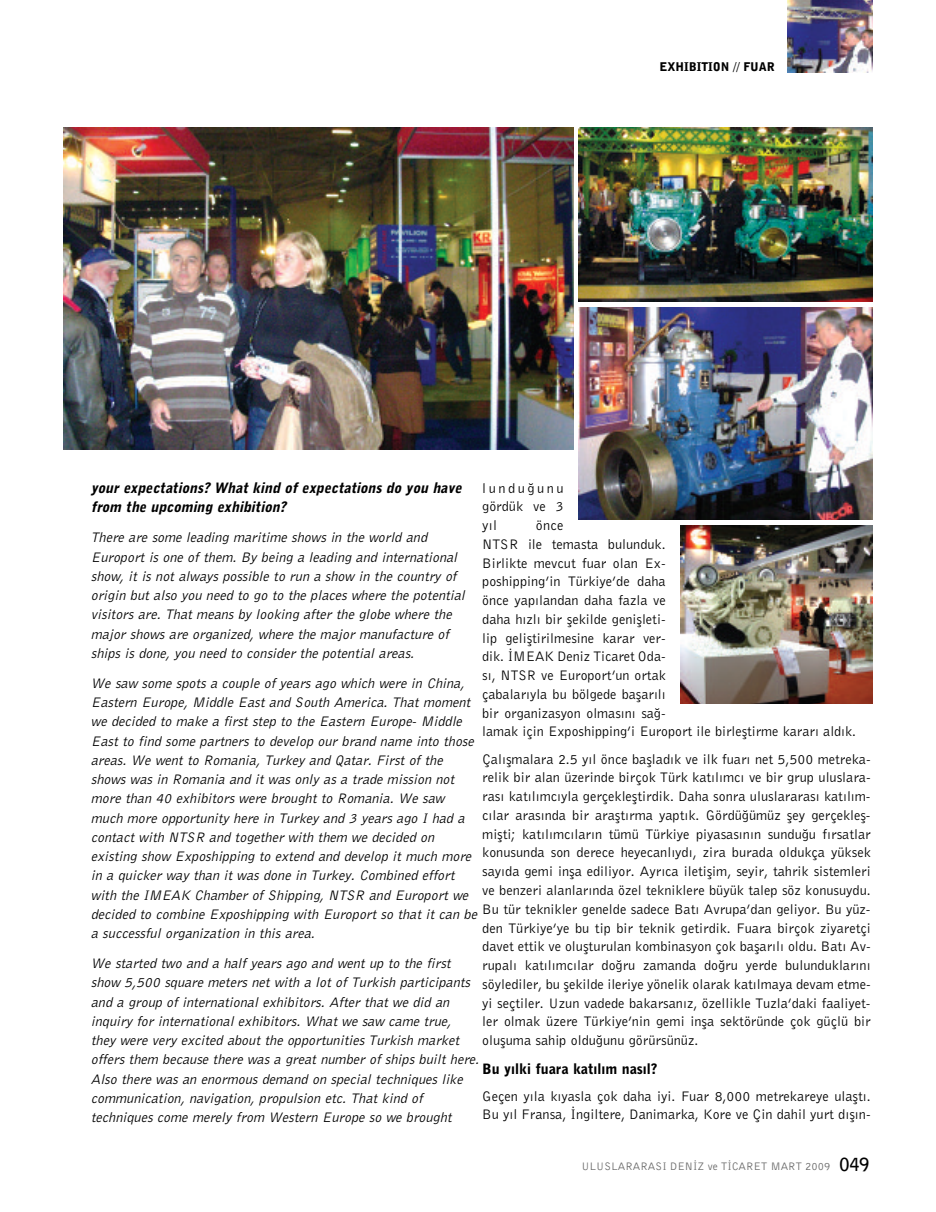
<style>
.page{position:relative;width:936px;height:1212px;background:#fff}
.page>*{position:absolute;margin:0;border:0;box-sizing:border-box;transform-origin:0 0}
.t1{font:14.25px/19.2px "Bell Gothic BT Elek Italic Ti";color:#000}
.t2{font:14.25px/18.8px "Bell Gothic BT Roman Ti";color:#000;text-align:justify}
.t3{font:14.25px/19.2px "Bell Gothic BT Black Elekt Italic Ti";color:#000}
.t4{font:14.25px "Bell Gothic BT Black Ti";color:#000}
.t5{font:12px "Bell Gothic BT Black Ti";color:#000}
.t6{font:11.25px "Bell Gothic BT Roman Ti";color:#666}
.s1{font-family:"Bell Gothic BT Bold Ti";font-size:18px;color:#000}
</style>
<div class="page">
<img style="left:787px;top:0;width:85px;height:72px">
<img style="left:578px;top:307px;width:294px;height:213px">
<img style="left:680px;top:526px;width:192px;height:178px">
<img style="left:578px;top:128px;width:294px;height:174px">
<img style="left:64px;top:128px;width:510px;height:321px">
<p class="t5" style="left:659px;top:59px;width:117px">EXHIBITION // FUAR</p>
<p class="t3" style="left:91px;top:478px;width:372px">your expectations? What kind of expectations do you have from the upcoming exhibition?</p>
<p class="t1" style="left:91px;top:528px;width:375px">There are some leading maritime shows in the world and Europort is one of them. By being a leading and international show, it is not always possible to run a show in the country of origin but also you need to go to the places where the potential visitors are. That means by looking after the globe where the major shows are organized, where the major manufacture of ships is done, you need to consider the potential areas.</p>
<p class="t1" style="left:91px;top:673px;width:387px">We saw some spots a couple of years ago which were in China, Eastern Europe, Middle East and South America. That moment we decided to make a first step to the Eastern Europe- Middle East to find some partners to develop our brand name into those areas. We went to Romania, Turkey and Qatar. First of the shows was in Romania and it was only as a trade mission not more than 40 exhibitors were brought to Romania. We saw much more opportunity here in Turkey and 3 years ago I had a contact with NTSR and together with them we decided on existing show Exposhipping to extend and develop it much more in a quicker way than it was done in Turkey. Combined effort with the IMEAK Chamber of Shipping, NTSR and Europort we decided to combine Exposhipping with Europort so that it can be a successful organization in this area.</p>
<p class="t1" style="left:91px;top:953px;width:390px">We started two and a half years ago and went up to the first show 5,500 square meters net with a lot of Turkish participants and a group of international exhibitors. After that we did an inquiry for international exhibitors. What we saw came true, they were very excited about the opportunities Turkish market offers them because there was a great number of ships built here.<br>Also there was an enormous demand on special techniques like communication, navigation, propulsion etc. That kind of techniques come merely from Western Europe so we brought</p>
<p class="t2" style="left:482px;top:478px;width:83px">lundu¤unu gördük ve 3 y›l</p>
<p class="t2" style="left:482px;top:516px;width:375px;text-align:left;text-indent:54px">önce<br>NTSR ile temasta bulunduk.<br>Birlikte mevcut fuar olan Ex-<br>poshipping’in Türkiye’de daha<br>önce yap›landan daha fazla ve<br>daha h›zl› bir flekilde geniflleti-<br>lip gelifltirilmesine karar ver-<br>dik. ‹MEAK Deniz Ticaret Oda-<br>s›, NTSR ve Europort’un ortak<br>çabalar›yla bu bölgede baflar›l›<br>bir organizasyon olmas›n› sa¤-<br>lamak için Exposhipping’i Europort ile birlefltirme karar› ald›k.</p>
<p class="t2" style="left:482px;top:749px;width:390px">Çal›flmalara 2.5 y›l önce bafllad›k ve ilk fuar› net 5,500 metreka&shy;relik bir alan üzerinde birçok Türk kat›l›mc› ve bir grup uluslara&shy;ras› kat›l›mc›yla gerçeklefltirdik. Daha sonra uluslararas› kat›l›m&shy;c›lar aras›nda bir araflt›rma yapt›k. Gördü¤ümüz fley gerçeklefl&shy;miflti; kat›l›mc›lar›n tümü Türkiye piyasas›n›n sundu¤u f›rsatlar konusunda son derece heyecanl›yd›, zira burada oldukça yüksek say›da gemi infla ediliyor. Ayr›ca iletiflim, seyir, tahrik sistemleri ve benzeri alanlar›nda özel tekniklere büyük talep söz konusuydu.<br>Bu tür teknikler genelde sadece Bat› Avrupa’dan geliyor. Bu yüz&shy;den Türkiye’ye bu tip bir teknik getirdik. Fuara birçok ziyaretçi davet ettik ve oluflturulan kombinasyon çok baflar›l› oldu. Bat› Av&shy;rupal› kat›l›mc›lar do¤ru zamanda do¤ru yerde bulunduklar›n› söylediler, bu flekilde ileriye yönelik olarak kat›lmaya devam etme&shy;yi seçtiler. Uzun vadede bakarsan›z, özellikle Tuzla’daki faaliyet&shy;ler olmak üzere Türkiye’nin gemi infla sektöründe çok güçlü bir olufluma sahip oldu¤unu görürsünüz.</p>
<p class="t4" style="left:482px;top:1060px;width:176px">Bu y›lki fuara kat›l›m nas›l?</p>
<p class="t2" style="left:482px;top:1086px;width:390px;line-height:18.3px">Geçen y›la k›yasla çok daha iyi. Fuar 8,000 metrekareye ulaflt›.<br>Bu y›l Fransa, ‹ngiltere, Danimarka, Kore ve Çin dahil yurt d›fl›n-</p>
<p class="t6" style="left:581px;top:1159px;width:289px">ULUSLARARASI DEN‹Z ve T‹CARET MART 2009 <span class="s1">049</span></p>
</div>
